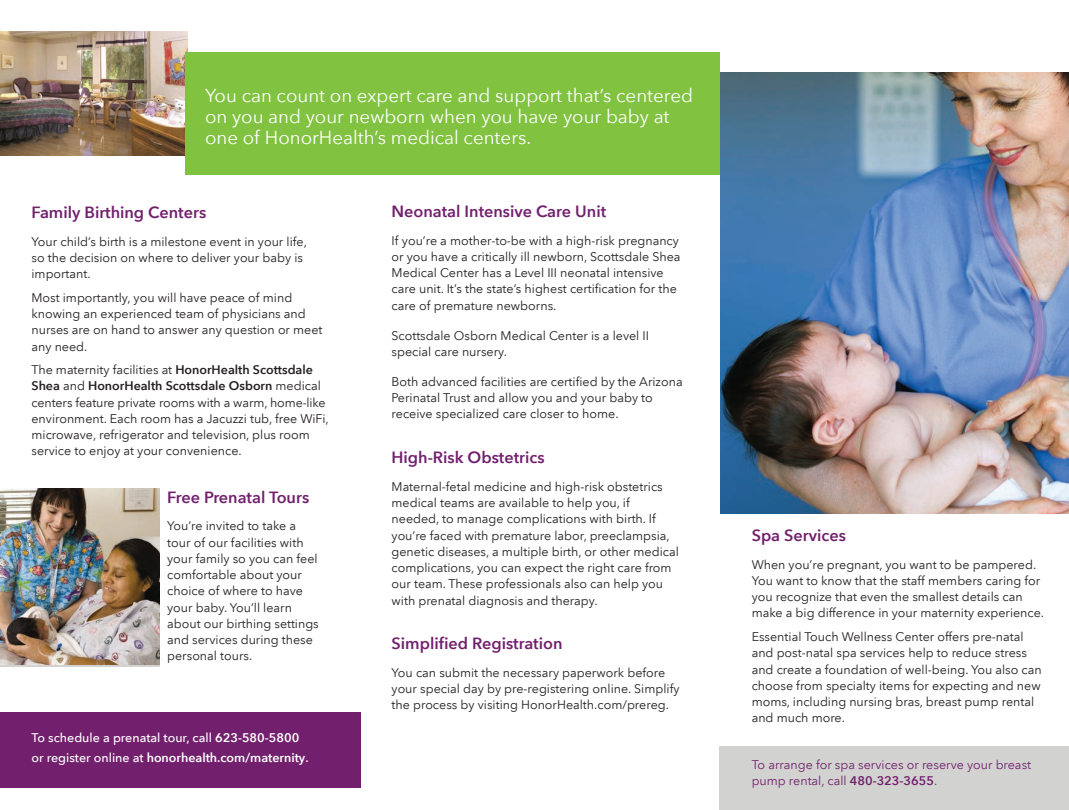
<style>
.page{position:relative;width:1069px;height:810px;background:#fff}
.page>*{position:absolute;margin:0;border:0;box-sizing:border-box;transform-origin:0 0}
.t1{font:18.75px/21.2px "Avenir Next";color:#fff}
.t2{font:600 16.25px "Avenir Next LT Pro";color:#72206d}
.t3{font:12.5px/16.2px "Avenir Next LT Pro";color:#231f20}
.t4{font:500 12.5px/19.9px "Avenir Next";color:#fff}
.t5{font:12.5px/16.2px "Avenir Next LT Pro";color:#72206d}
.s1{font-weight:600}
</style>
<div class="page">
<div style="left:720px;top:746px;width:349px;height:64px;background:#d2d3d1"></div>
<div style="left:0;top:712px;width:360px;height:76px;background:#72206d"></div>
<img style="left:0;top:32px;width:187px;height:123px">
<div style="left:185px;top:52px;width:535px;height:123px;background:#81c340"></div>
<img style="left:720px;top:72px;width:349px;height:442px">
<img style="left:0;top:489px;width:159px;height:175px">
<h1 class="t1" style="left:205px;top:84px;width:489px">You can count on expert care and support that’s centered on you and your newborn when you have your baby at one of HonorHealth’s medical centers.</h1>
<h2 class="t2" style="left:32px;top:203px;width:176px">Family Birthing Centers</h2>
<p class="t3" style="left:32px;top:233px;width:277px">Your child’s birth is a milestone event in your life, so the decision on where to deliver your baby is important.</p>
<p class="t3" style="left:32px;top:289px;width:293px">Most importantly, you will have peace of mind knowing an experienced team of physicians and nurses are on hand to answer any question or meet any need.</p>
<p class="t3" style="left:32px;top:362px;width:299px">The maternity facilities at <span class="s1">HonorHealth Scottsdale Shea</span> and <span class="s1">HonorHealth Scottsdale Osborn</span> medical centers feature private rooms with a warm, home-like environment. Each room has a Jacuzzi tub, free WiFi, microwave, refrigerator and television, plus room service to enjoy at your convenience.</p>
<h2 class="t2" style="left:167px;top:487px;width:143px">Free Prenatal Tours</h2>
<p class="t3" style="left:167px;top:518px;width:153px">You’re invited to take a tour of our facilities with your family so you can feel comfortable about your choice of where to have your baby. You’ll learn about our birthing settings and services during these personal tours.</p>
<p class="t4" style="left:32px;top:728px;width:279px">To schedule a prenatal tour, call <span class="s1">623-580-5800 </span>or register online at <span class="s1">honorhealth.com/maternity</span>.</p>
<h2 class="t2" style="left:392px;top:202px;width:216px">Neonatal Intensive Care Unit</h2>
<p class="t3" style="left:392px;top:232px;width:290px">If you’re a mother-to-be with a high-risk pregnancy or you have a critically ill newborn, Scottsdale Shea Medical Center has a Level III neonatal intensive care unit. It’s the state’s highest certification for the care of premature newborns.</p>
<p class="t3" style="left:392px;top:327px;width:259px">Scottsdale Osborn Medical Center is a level II special care nursery.</p>
<p class="t3" style="left:392px;top:373px;width:293px">Both advanced facilities are certified by the Arizona<br>Perinatal Trust and allow you and your baby to receive specialized care closer to home.</p>
<h2 class="t2" style="left:392px;top:448px;width:155px">High-Risk Obstetrics</h2>
<p class="t3" style="left:392px;top:478px;width:289px">Maternal-fetal medicine and high-risk obstetrics medical teams are available to help you, if needed, to manage complications with birth. If you’re faced with premature labor, preeclampsia, genetic diseases, a multiple birth, or other medical complications, you can expect the right care from our team. These professionals also can help you with prenatal diagnosis and therapy.</p>
<h2 class="t2" style="left:392px;top:634px;width:172px">Simplified Registration</h2>
<p class="t3" style="left:392px;top:664px;width:289px">You can submit the necessary paperwork before your special day by pre-registering online. Simplify the process by visiting HonorHealth.com/prereg.</p>
<h2 class="t2" style="left:752px;top:526px;width:96px">Spa Services</h2>
<p class="t3" style="left:752px;top:556px;width:294px">When you’re pregnant, you want to be pampered.<br>You want to know that the staff members caring for you recognize that even the smallest details can make a big difference in your maternity experience.</p>
<p class="t3" style="left:752px;top:629px;width:292px">Essential Touch Wellness Center offers pre-natal and post-natal spa services help to reduce stress and create a foundation of well-being. You also can choose from specialty items for expecting and new moms, including nursing bras, breast pump rental and much more.</p>
<p class="t5" style="left:752px;top:756px;width:281px">To arrange for spa services or reserve your breast pump rental, call <span class="s1">480-323-3655</span>.</p>
</div>
